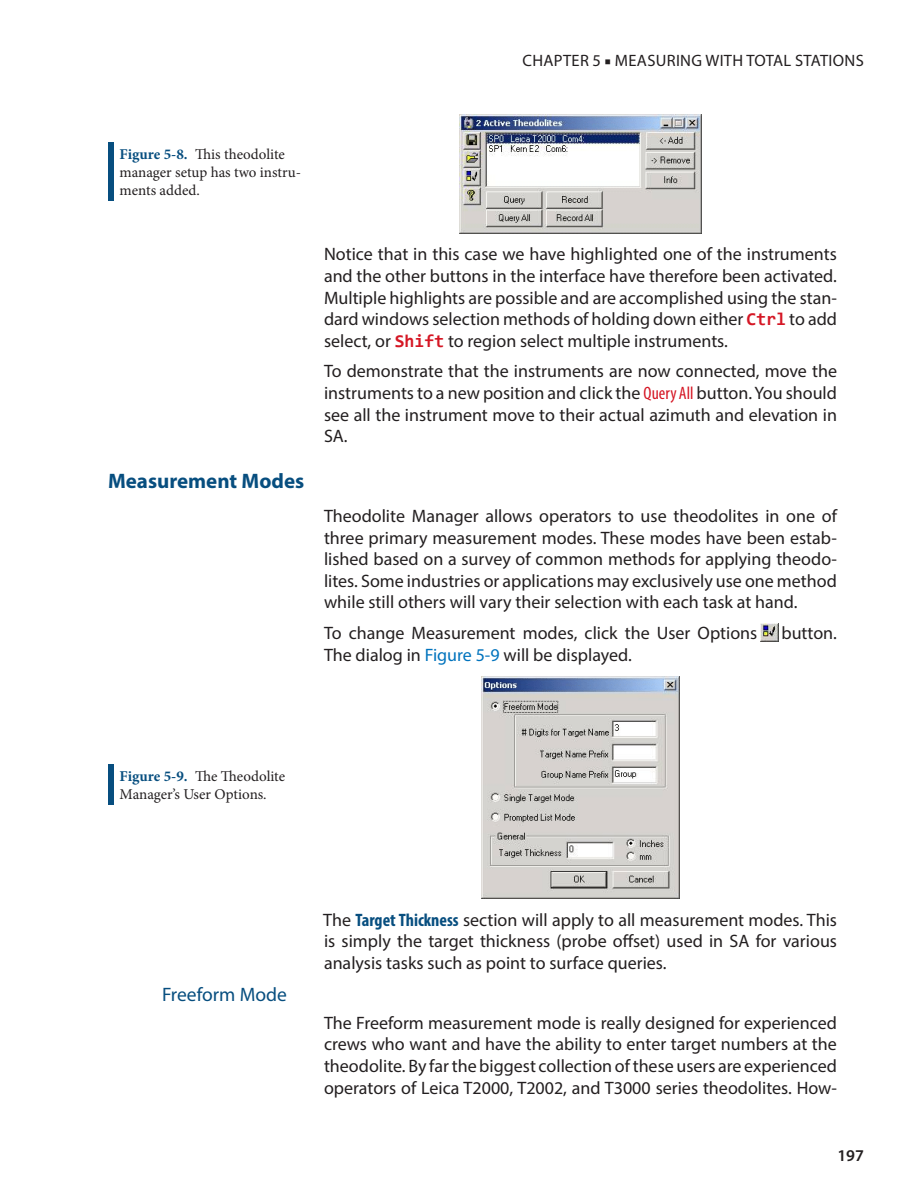
<style>
.page{position:relative;width:918px;height:1188px;background:#fff}
.page>*{position:absolute;margin:0;border:0;box-sizing:border-box;transform-origin:0 0}
.Heading_2{font:700 21px "Myriad Pro";color:#074e7f}
.Heading_3{font:19.5px "Myriad Pro";color:#074e7f}
.t1{font:18px/21.6px "Myriad Pro";color:#231f20;text-align:justify}
.t2{font:16.5px "Myriad Pro";letter-spacing:.02em;color:#231f20}
.t3{font:600 16.5px "Myriad Pro";color:#231f20}
.t4{font:15px/18px "Minion Pro";letter-spacing:-.005em;color:#231f20}
.s1{font-family:"Minion Pro";font-weight:700}
.s2{font-weight:700;color:#074e7f}
.s3{font-family:"Consolas";font-weight:700;color:#d51725}
.s4{font-stretch:condensed;color:#d51725}
.s5{color:#0073bd}
.s6{font-weight:700;font-stretch:condensed;color:#074e7f}
</style>
<div class="page">
<div style="left:108px;top:142px;width:6px;height:59px;background:#074e7f"></div>
<img style="left:459px;top:115px;width:243px;height:118px">
<img style="left:760px;top:624px;width:18px;height:18px">
<div style="left:108px;top:764px;width:6px;height:41px;background:#074e7f"></div>
<img style="left:482px;top:676px;width:197px;height:222px">
<p class="t2" style="left:523px;top:51px;width:116px">CHAPTER 5 <span class="s1">■</span> Measuring</p>
<p class="t2" style="left:705px;top:51px;width:60px">With Total</p>
<p class="t2" style="left:795px;top:51px;width:18px">Stations</p>
<p class="t4" style="left:120px;top:145px;width:183px"><span class="s2">Figure 5-8.</span> This theodolite manager setup has two instru&shy;ments added.</p>
<p class="Heading_2" style="left:108px;top:468px;width:198px">Measurement Modes</p>
<p class="t1" style="left:324px;top:243px;width:515px">Notice that in this case we have highlighted one of the instruments and the other buttons in the interface have therefore been activated.<br>Multiple highlights are possible and are accomplished using the stan&shy;dard windows selection methods of holding down either <span class="s3">Ctrl</span> to add select, or <span class="s3">Shift</span> to region select multiple instruments.</p>
<p class="t1" style="left:324px;top:360px;width:515px">To demonstrate that the instruments are now connected, move the instruments to a new position and click the <span class="s4">Query All</span> button. You should see all the instrument move to their actual azimuth and elevation in SA.</p>
<p class="t1" style="left:324px;top:505px;width:515px">Theodolite Manager allows operators to use theodolites in one of three primary measurement modes. These modes have been estab&shy;lished based on a survey of common methods for applying theodo&shy;lites. Some industries or applications may exclusively use one method while still others will vary their selection with each task at hand.</p>
<p class="t1" style="left:324px;top:622px;width:435px">To change Measurement modes, click the User Options</p>
<p class="t1" style="left:781px;top:622px;width:57px">button.</p>
<p class="t1" style="left:324px;top:643px;width:309px">The dialog in <span class="s5">Figure 5-9</span> will be displayed.</p>
<p class="t4" style="left:120px;top:767px;width:167px"><span class="s2">Figure 5-9.</span> The Theodolite<br>Manager’s User Options.</p>
<p class="Heading_3" style="left:162px;top:983px;width:126px">Freeform Mode</p>
<p class="t1" style="left:323px;top:908px;width:515px">The <span class="s6">Target Thickness</span> section will apply to all measurement modes. This is simply the target thickness (probe offset) used in SA for various analysis tasks such as point to surface queries.</p>
<p class="t1" style="left:324px;top:1012px;width:515px">The Freeform measurement mode is really designed for experienced crews who want and have the ability to enter target numbers at the theodolite. By far the biggest collection of these users are experienced operators of Leica T2000, T2002, and T3000 series theodolites. How-</p>
<p class="t3" style="left:837px;top:1145px;width:28px">197</p>
</div>
